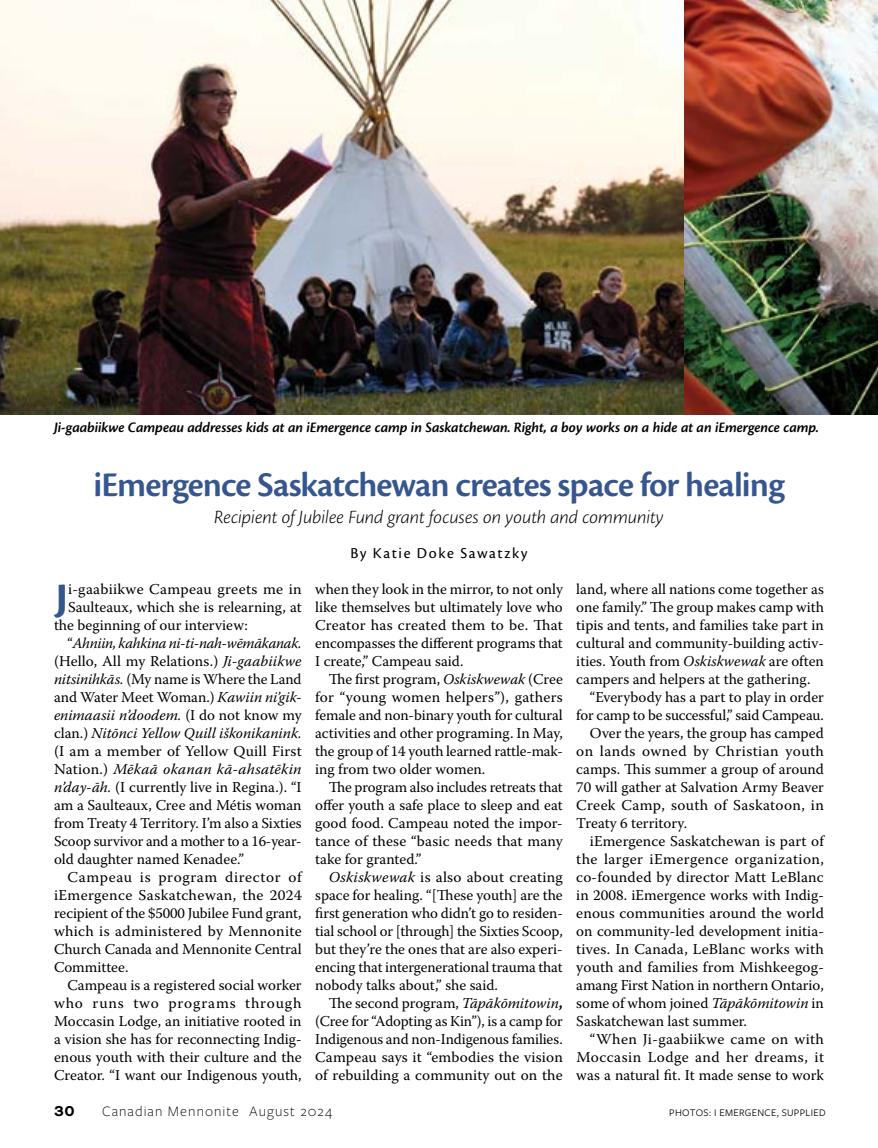
<style>
.page{position:relative;width:878px;height:1148px;background:#fff}
.page>*{position:absolute;margin:0;border:0;box-sizing:border-box;transform-origin:0 0}
.t1{font:700 43.65px "Cronos Pro";color:#34568e}
.t2{font:600 36px "Cronos Pro";letter-spacing:-.025em;color:#36568f}
.t3{font:italic 300 19.5px "Cronos Pro";letter-spacing:-.005em;color:#000}
.t4{font:700 16.5px "Bicyclette";color:#000}
.t5{font:15.75px "Cronos Pro";letter-spacing:.11em;color:#000}
.t6{font:15px/18px "Warnock Pro";color:#000;text-align:justify}
.t7{font:italic 600 15px "Cronos Pro";letter-spacing:-.005em;color:#000}
.t8{font:15px "Warnock Pro";letter-spacing:.02em;color:#000}
.t9{font:15px "Warnock Pro";letter-spacing:.025em;color:#000}
.t10{font:italic 15px "Warnock Pro";letter-spacing:-.005em;color:#000}
.t11{font:15px "Warnock Pro";letter-spacing:.03em;color:#000}
.t12{font:italic 15px "Warnock Pro";letter-spacing:-.025em;color:#000}
.t13{font:italic 15px "Warnock Pro";letter-spacing:.015em;color:#000}
.t14{font:300 15px "Freight Sans Pro";letter-spacing:.07em;color:#000}
.t15{font:15px "Warnock Pro";letter-spacing:.04em;color:#000}
.t16{font:15px "Warnock Pro";letter-spacing:.055em;color:#000}
.t17{font:10.5px "Freight Sans Pro";letter-spacing:.03em;color:#000}
.s1{font-style:italic}
.s2{font-weight:700}
.s3{font-style:normal}
</style>
<div class="page">
<img style="left:683px;top:0;width:195px;height:414px">
<img style="left:0;top:0;width:683px;height:414px">
<p class="t7" style="left:54px;top:419px;width:766px">Ji-gaabiikwe Campeau addresses kids at an iEmergence camp in Saskatchewan. Right, a boy works on a hide at an iEmergence camp.</p>
<h2 class="t2" style="left:93px;top:464px;width:692px">iEmergence Saskatchewan creates space for healing</h2>
<h3 class="t3" style="left:214px;top:506px;width:451px">Recipient of Jubilee Fund grant focuses on youth and community</h3>
<p class="t5" style="left:350px;top:544px;width:178px">By Katie Doke Sawatzky</p>
<p class="t6" style="left:315px;top:580px;width:249px">when they look in the mirror, to not only like themselves but ultimately love who Creator has created them to be. That encompasses the different programs that I create,” Campeau said.</p>
<p class="t6" style="left:315px;top:670px;width:249px;text-indent:14px">The first program, <span class="s1">Oskiskwewak</span> (Cree for “young women helpers”), gathers female and non-binary youth for cultural activities and other programing. In May, the group of 14 youth learned rattle-mak&shy;ing from two older women.</p>
<p class="t6" style="left:315px;top:778px;width:249px;text-indent:14px">The program also includes retreats that offer youth a safe place to sleep and eat good food. Campeau noted the impor&shy;tance of these “basic needs that many take for granted.”</p>
<p class="t6" style="left:315px;top:868px;width:249px;text-indent:14px"><span class="s1">Oskiskwewak</span> is also about creating space for healing. “[These youth] are the first generation who didn’t go to residen&shy;tial school or [through] the Sixties Scoop, but they’re the ones that are also experi&shy;encing that intergenerational trauma that nobody talks about,” she said.</p>
<p class="t6" style="left:315px;top:994px;width:249px;text-indent:14px">The second program, <span class="s1">Tāpākōmitowin</span><span class="s2">, </span>(Cree for “Adopting as Kin”), is a camp for Indigenous and non-Indigenous families.<br>Campeau says it “embodies the vision of rebuilding a community out on the</p>
<h1 class="t1" style="left:56px;top:573px;width:14px">J</h1>
<p class="t8" style="left:68px;top:580px;width:235px">i-gaabiikwe Campeau greets me in</p>
<p class="t6" style="left:576px;top:580px;width:249px">land, where all nations come together as</p>
<p class="t6" style="left:576px;top:598px;width:249px">one family.” The group makes camp with</p>
<p class="t6" style="left:576px;top:616px;width:249px">tipis and tents, and families take part in</p>
<p class="t6" style="left:576px;top:634px;width:249px">cultural and community-building activ-</p>
<p class="t6" style="left:576px;top:652px;width:249px">ities. Youth from <span class="s1">Oskiskwewak</span> are often</p>
<p class="t6" style="left:576px;top:670px;width:236px">campers and helpers at the gathering.</p>
<p class="t6" style="left:590px;top:688px;width:235px">“Everybody has a part to play in order</p>
<p class="t6" style="left:576px;top:706px;width:249px">for camp to be successful,” said Campeau.</p>
<p class="t6" style="left:590px;top:724px;width:236px">Over the years, the group has camped</p>
<p class="t11" style="left:576px;top:742px;width:249px">on lands owned by Christian youth</p>
<p class="t6" style="left:576px;top:760px;width:249px">camps. This summer a group of around</p>
<p class="t6" style="left:576px;top:778px;width:249px">70 will gather at Salvation Army Beaver</p>
<p class="t8" style="left:576px;top:796px;width:249px">Creek Camp, south of Saskatoon, in</p>
<p class="t6" style="left:576px;top:814px;width:112px">Treaty 6 territory.</p>
<p class="t6" style="left:590px;top:832px;width:236px">iEmergence Saskatchewan is part of</p>
<p class="t11" style="left:576px;top:850px;width:249px">the larger iEmergence organization,</p>
<p class="t6" style="left:576px;top:868px;width:249px">co-founded by director Matt LeBlanc</p>
<p class="t6" style="left:576px;top:886px;width:249px">in 2008. iEmergence works with Indig-</p>
<p class="t6" style="left:576px;top:904px;width:249px">enous communities around the world</p>
<p class="t6" style="left:576px;top:922px;width:249px">on community-led development initia-</p>
<p class="t6" style="left:576px;top:940px;width:249px">tives. In Canada, LeBlanc works with</p>
<p class="t6" style="left:576px;top:958px;width:249px">youth and families from Mishkeegog-</p>
<p class="t6" style="left:576px;top:976px;width:249px">amang First Nation in northern Ontario,</p>
<p class="t6" style="left:576px;top:994px;width:249px">some of whom joined <span class="s1">Tāpākōmitowin</span> in</p>
<p class="t6" style="left:576px;top:1012px;width:172px">Saskatchewan last summer.</p>
<p class="t9" style="left:590px;top:1030px;width:235px">“When Ji-gaabiikwe came on with</p>
<p class="t9" style="left:576px;top:1048px;width:249px">Moccasin Lodge and her dreams, it</p>
<p class="t6" style="left:576px;top:1066px;width:249px">was a natural fit. It made sense to work</p>
<p class="t6" style="left:68px;top:598px;width:235px">Saulteaux, which she is relearning, at</p>
<p class="t6" style="left:54px;top:616px;width:195px">the beginning of our interview:</p>
<p class="t12" style="left:68px;top:634px;width:235px"><span class="s3">“</span>Ahniin, kahkina ni-ti-nah-wēmākanak.</p>
<p class="t6" style="left:54px;top:652px;width:249px">(Hello, All my Relations.) <span class="s1">Ji-gaabiikwe</span></p>
<p class="t6" style="left:54px;top:670px;width:249px"><span class="s1">nitsinihkās.</span> (My name is Where the Land</p>
<p class="t6" style="left:54px;top:688px;width:249px">and Water Meet Woman.) <span class="s1">Kawiin ni’gik-</span></p>
<p class="t10" style="left:54px;top:706px;width:249px">enimaasii n’doodem. <span class="s3">(I do not know my</span></p>
<p class="t10" style="left:54px;top:724px;width:249px"><span class="s3">clan.)</span> Nitōnci Yellow Quill iškonikanink.</p>
<p class="t6" style="left:54px;top:742px;width:249px">(I am a member of Yellow Quill First</p>
<p class="t13" style="left:54px;top:760px;width:249px"><span class="s3">Nation.)</span> Mēkaā okanan kā-ahsatēkin</p>
<p class="t6" style="left:54px;top:778px;width:249px"><span class="s1">n’day-āh.</span> (I currently live in Regina.). “I</p>
<p class="t6" style="left:54px;top:796px;width:249px">am a Saulteaux, Cree and Métis woman</p>
<p class="t6" style="left:54px;top:814px;width:249px">from Treaty 4 Territory. I’m also a Sixties</p>
<p class="t6" style="left:54px;top:832px;width:249px">Scoop survivor and a mother to a 16-year-</p>
<p class="t6" style="left:54px;top:850px;width:191px">old daughter named Kenadee.”</p>
<p class="t15" style="left:68px;top:868px;width:235px">Campeau is program director of</p>
<p class="t9" style="left:54px;top:886px;width:249px">iEmergence Saskatchewan, the 2024</p>
<p class="t6" style="left:54px;top:904px;width:249px">recipient of the $5000 Jubilee Fund grant,</p>
<p class="t8" style="left:54px;top:922px;width:249px">which is administered by Mennonite</p>
<p class="t6" style="left:54px;top:940px;width:249px">Church Canada and Mennonite Central</p>
<p class="t6" style="left:54px;top:958px;width:76px">Committee.</p>
<p class="t6" style="left:68px;top:976px;width:236px">Campeau is a registered social worker</p>
<p class="t16" style="left:54px;top:994px;width:249px">who runs two programs through</p>
<p class="t6" style="left:54px;top:1012px;width:249px">Moccasin Lodge, an initiative rooted in</p>
<p class="t6" style="left:54px;top:1030px;width:249px">a vision she has for reconnecting Indig-</p>
<p class="t6" style="left:54px;top:1048px;width:249px">enous youth with their culture and the</p>
<p class="t6" style="left:54px;top:1066px;width:249px">Creator. “I want our Indigenous youth,</p>
<p class="t4" style="left:54px;top:1101px;width:22px">30</p>
<p class="t14" style="left:102px;top:1101px;width:231px">Canadian Mennonite August 2024</p>
<p class="t17" style="left:669px;top:1106px;width:158px">PHOTOS: I EMERGENCE, SUPPLIED</p>
</div>
